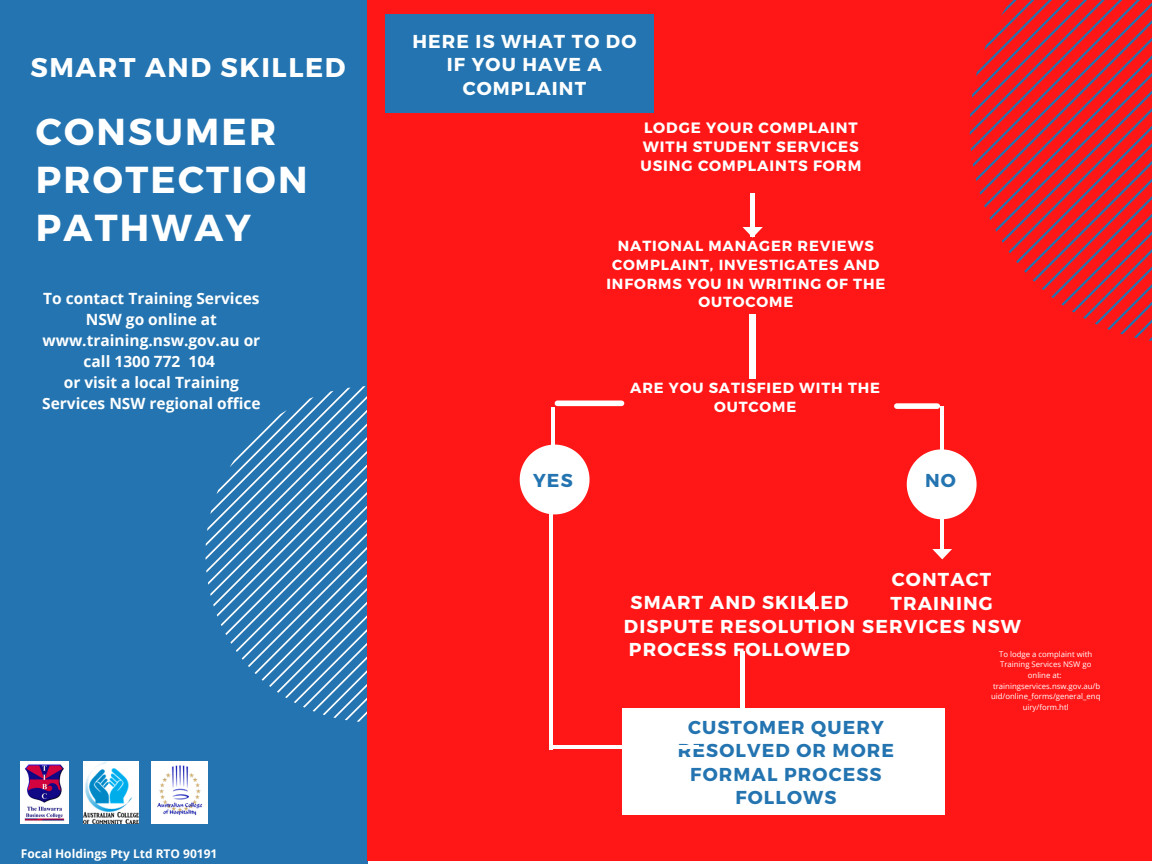
<style>
.page{position:relative;width:1152px;height:864px;background:#fff}
.page>*{position:absolute;margin:0;border:0;box-sizing:border-box;transform-origin:0 0}
.t1{font:700 37.5px/48.3px "Montserrat";letter-spacing:.06em;color:#fff}
.t2{font:700 27px "Montserrat";letter-spacing:.06em;color:#fff}
.t3{font:700 18.75px/23.7px "Montserrat";letter-spacing:.06em;color:#fff;text-align:center}
.t4{font:700 18.75px/23.7px "Montserrat";letter-spacing:.06em;color:#2374b0;text-align:center}
.t5{font:700 15.45px/21.1px "Open Sans";color:#fff;text-align:center}
.t6{font:700 15px/19.2px "Montserrat";letter-spacing:.06em;color:#fff}
.t7{font:700 14.7px/18.8px "Montserrat";letter-spacing:.06em;color:#fff;text-align:center}
.t8{font:700 12px "Open Sans";color:#fff}
.t9{font:7.8px/10.5px "Open Sans";color:#fff;text-align:center}
</style>
<div class="page">
<div style="left:0;top:0;width:368px;height:864px;background:#2374b0"></div>
<div style="left:368px;top:0;width:784px;height:861px;background:#ff1616"></div>
<hr style="left:751px;top:194px;width:3px;height:43px;background:#fff">
<div style="left:385px;top:15px;width:269px;height:98px;background:#2374b0"></div>
<div style="left:623px;top:709px;width:321px;height:105px;background:#fff"></div>
<svg style="left:907px;top:449px;width:70px;height:70px"></svg>
<hr style="left:940px;top:406px;width:4px;height:45px;background:#fff">
<hr style="left:940px;top:516px;width:4px;height:39px;background:#fff">
<hr style="left:550px;top:514px;width:3px;height:236px;background:#fff">
<hr style="left:551px;top:745px;width:148px;height:4px;background:#fff">
<svg style="left:932px;top:549px;width:20px;height:10px"></svg>
<svg style="left:742px;top:227px;width:21px;height:11px"></svg>
<svg style="left:970px;top:0;width:182px;height:341px"></svg>
<svg style="left:804px;top:592px;width:10px;height:19px"></svg>
<hr style="left:741px;top:651px;width:3px;height:59px;background:#fff">
<img style="left:21px;top:762px;width:47px;height:61px">
<img style="left:84px;top:762px;width:55px;height:61px">
<img style="left:151px;top:762px;width:57px;height:61px">
<div style="left:750px;top:314px;width:6px;height:65px;background:#fff"></div>
<svg style="left:206px;top:386px;width:384px;height:336px"></svg>
<div style="left:557px;top:401px;width:65px;height:5px;background:#fff"></div>
<div style="left:897px;top:403px;width:40px;height:6px;background:#fff"></div>
<p class="t2" style="left:30px;top:50px;width:317px">SMART AND SKILLED</p>
<p class="t3" style="left:412px;top:28px;width:226px">HERE IS WHAT TO DO<br>IF YOU HAVE A<br>COMPLAINT</p>
<p class="t1" style="left:36px;top:105px;width:273px">CONSUMER<br>PROTECTION<br>PATHWAY</p>
<p class="t6" style="left:640px;top:118px;width:222px">LODGE YOUR COMPLAINT<br>WITH STUDENT SERVICES<br>USING COMPLAINTS FORM</p>
<p class="t7" style="left:606px;top:236px;width:280px">NATIONAL MANAGER REVIEWS<br>COMPLAINT, INVESTIGATES AND<br>INFORMS YOU IN WRITING OF THE<br>OUTOCOME</p>
<p class="t5" style="left:42px;top:287px;width:219px">To contact Training Services<br>NSW go online at www.training.nsw.gov.au or call 1300 772 104</p>
<p class="t5" style="left:42px;top:372px;width:220px">or visit a local Training<br>Services NSW regional office</p>
<p class="t7" style="left:630px;top:378px;width:251px">ARE YOU SATISFIED WITH THE<br>OUTCOME</p>
<p class="t4" style="left:533px;top:467px;width:41px">YES</p>
<p class="t4" style="left:925px;top:467px;width:32px">NO</p>
<p class="t3" style="left:892px;top:566px;width:101px">CONTACT</p>
<p class="t3" style="left:891px;top:590px;width:104px">TRAINING</p>
<p class="t3" style="left:624px;top:613px;width:399px">DISPUTE RESOLUTION SERVICES NSW</p>
<p class="t3" style="left:631px;top:589px;width:219px">SMART AND SKILLED</p>
<p class="t3" style="left:629px;top:637px;width:223px">PROCESS FOLLOWED</p>
<p class="t9" style="left:991px;top:649px;width:111px">To lodge a complaint with<br>Training Services NSW go online at: trainingservices.nsw.gov.au/b uid/online_forms/general_enq uiry/form.htl</p>
<p class="t8" style="left:21px;top:845px;width:198px">Focal Holdings Pty Ltd RTO 90191</p>
<p class="t4" style="left:678px;top:714px;width:218px">CUSTOMER QUERY<br>RESOLVED OR MORE<br>FORMAL PROCESS<br>FOLLOWS</p>
</div>
